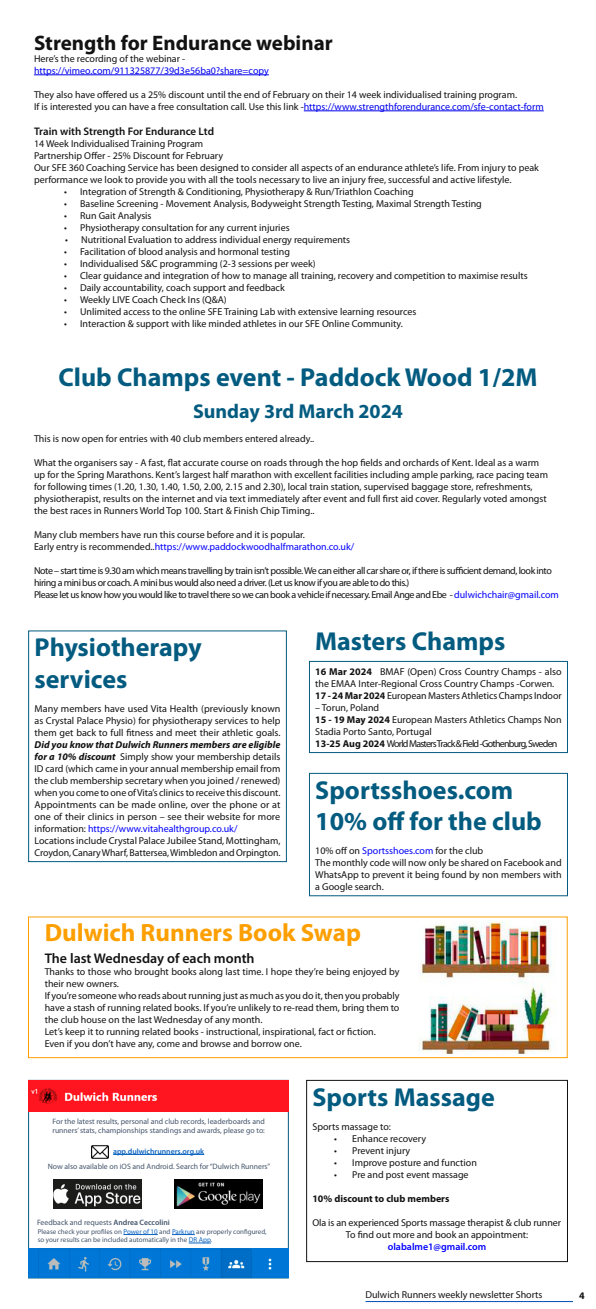
<style>
.page{position:relative;width:596px;height:1309px;background:#fff}
.page>*{position:absolute;margin:0;border:0;box-sizing:border-box;transform-origin:0 0}
.Heading_1_blue{font:700 26px/31.2px "Myriad Pro";color:#035b80}
.Blue_date{font:700 25px "Myriad Pro";color:#fd9f00}
.t1{font:700 21px "Myriad Pro";color:#121212}
.Heading_1_blue-2{font:700 20px "Myriad Pro";color:#035b80}
.Blue_date-2{font:600 14px "Myriad Pro";color:#121212}
.t2{font:600 11px "Myriad Pro";color:#121212}
.t3{font:10px/12px "Myriad Pro";color:#121212}
.t4{font:10px/12px "Myriad Pro";letter-spacing:-.045em;color:#121212}
.t5{font:10px "Myriad Pro";color:#0000fe}
.t6{font:10px "Myriad Pro";letter-spacing:-.08em;color:#121212}
.t7{font:10px "Myriad Pro";color:#00e}
.t8{font:700 10px "Myriad Pro";color:#121212}
.t9{font:600 10px "Myriad Pro";color:#0000fe}
.t10{font:7.8px/9.4px "Myriad Pro";color:#42536a}
.t11{font:600 7.8px "Myriad Pro";color:#0a62c0}
.t12{font:7px/8.4px "Myriad Pro";color:#42536a}
.s1{color:#00e}
.s2{color:#121212}
.s3{color:#0000fe}
.s4{font-weight:700;font-style:italic}
.s5{font-weight:700}
.s6{font-weight:600}
.s7{color:#0a62c0}
</style>
<div class="page">
<hr style="left:365px;top:1301px;width:207px;height:1px;background:#0050b3">
<div style="left:309px;top:661px;width:258px;height:91px;border:1px solid #035b80"></div>
<div style="left:309px;top:773px;width:258px;height:122px;border:1px solid #035b80"></div>
<div style="left:306px;top:1080px;width:261px;height:181px;border:1px solid #121212"></div>
<img style="left:419px;top:920px;width:136px;height:133px">
<hr style="left:113px;top:1154px;width:91px;height:1px;background:#0a62c0">
<hr style="left:123px;top:1234px;width:35px;height:1px;background:#0a62c0">
<svg style="left:172px;top:1234px;width:23px;height:1px"></svg>
<svg style="left:189px;top:1242px;width:22px;height:1px"></svg>
<img style="left:91px;top:1145px;width:17px;height:14px">
<img style="left:53px;top:1179px;width:88px;height:29px">
<img style="left:174px;top:1179px;width:88px;height:29px">
<img style="left:29px;top:1247px;width:259px;height:30px">
<img style="left:28px;top:1080px;width:260px;height:31px">
<hr style="left:34px;top:75px;width:235px;height:1px;background:#00e">
<hr style="left:303px;top:111px;width:240px;height:1px;background:#00e">
<p class="t1" style="left:34px;top:29px;width:300px">Strength for Endurance webinar</p>
<p class="t3" style="left:34px;top:52px;width:153px">Here’s the recording of the webinar -</p>
<p class="t7" style="left:34px;top:64px;width:236px">https://vimeo.com/911325877/39d3e56ba0?share=copy</p>
<p class="t3" style="left:34px;top:88px;width:484px">They also have offered us a 25% discount until the end of February on their 14 week individualised training program.</p>
<p class="t3" style="left:34px;top:100px;width:511px">If is interested you can have a free consultation call. Use this link -<span class="s1">https://www.strengthforendurance.com/sfe-contact-form</span></p>
<p class="t2" style="left:34px;top:124px;width:181px">Train with Strength For Endurance Ltd</p>
<p class="t3" style="left:34px;top:137px;width:170px">14 Week Individualised Training Program</p>
<p class="t3" style="left:34px;top:149px;width:190px">Partnership Offer - 25% Discount for February</p>
<p class="t3" style="left:34px;top:161px;width:506px">Our SFE 360 Coaching Service has been designed to consider all aspects of an endurance athlete’s life. From injury to peak performance we look to provide you with all the tools necessary to live an injury free, successful and active lifestyle.</p>
<p class="t3" style="left:64px;top:185px;width:351px">• Integration of Strength &amp; Conditioning, Physiotherapy &amp; Run/Triathlon Coaching</p>
<p class="t3" style="left:64px;top:197px;width:419px">• Baseline Screening - Movement Analysis, Bodyweight Strength Testing, Maximal Strength Testing</p>
<p class="t3" style="left:64px;top:209px;width:89px">• Run Gait Analysis</p>
<p class="t3" style="left:64px;top:221px;width:227px">• Physiotherapy consultation for any current injuries</p>
<p class="t3" style="left:65px;top:233px;width:286px">• Nutritional Evaluation to address individual energy requirements</p>
<p class="t3" style="left:64px;top:245px;width:227px">• Facilitation of blood analysis and hormonal testing</p>
<p class="t3" style="left:64px;top:257px;width:253px">• Individualised S&amp;C programming (2-3 sessions per week)</p>
<p class="t3" style="left:64px;top:269px;width:465px">• Clear guidance and integration of how to manage all training, recovery and competition to maximise results</p>
<p class="t3" style="left:64px;top:281px;width:222px">• Daily accountability, coach support and feedback</p>
<p class="t3" style="left:64px;top:293px;width:164px">• Weekly LIVE Coach Check Ins (Q&amp;A)</p>
<p class="t3" style="left:64px;top:305px;width:353px">• Unlimited access to the online SFE Training Lab with extensive learning resources</p>
<p class="t3" style="left:64px;top:317px;width:340px">• Interaction &amp; support with like minded athletes in our SFE Online Community.</p>
<p class="Heading_1_blue" style="left:58px;top:361px;width:480px">Club Champs event - Paddock Wood 1/2M</p>
<p class="Heading_1_blue-2" style="left:193px;top:398px;width:211px">Sunday 3rd March 2024</p>
<p class="t3" style="left:34px;top:432px;width:281px">This is now open for entries with 40 club members entered already..</p>
<p class="t3" style="left:34px;top:456px;width:515px">What the organisers say - A fast, flat accurate course on roads through the hop fields and orchards of Kent. Ideal as a warm up for the Spring Marathons. Kent’s largest half marathon with excellent facilities including ample parking, race pacing team for following times (1.20, 1.30, 1.40, 1.50, 2.00, 2.15 and 2.30), local train station, supervised baggage store, refreshments, physiotherapist, results on the internet and via text immediately after event and full first aid cover. Regularly voted amongst the best races in Runners World Top 100. Start &amp; Finish Chip Timing..</p>
<p class="t3" style="left:34px;top:528px;width:272px">Many club members have run this course before and it is popular.</p>
<p class="t5" style="left:34px;top:540px;width:321px"><span class="s2">Early entry is recommended..</span>https://www.paddockwoodhalfmarathon.co.uk/</p>
<p class="t4" style="left:34px;top:564px;width:519px">Note – start time is 9.30 am which means travelling by train isn’t possible. We can either all car share or, if there is sufficient demand, look into hiring a mini bus or coach. A mini bus would also need a driver. (Let us know if you are able to do this.)</p>
<p class="t4" style="left:34px;top:588px;width:526px">Please let us know how you would like to travel there so we can book a vehicle if necessary. Email Ange and Ebe - <span class="s3">dulwichchair@gmail.com</span></p>
<p class="Heading_1_blue" style="left:35px;top:631px;width:169px">Physiotherapy services</p>
<p class="t3" style="left:35px;top:702px;width:247px;text-align:justify">Many members have used Vita Health (previously known as Crystal Palace Physio) for physiotherapy services to help them get back to full fitness and meet their athletic goals.<br><span class="s4">Did you know that Dulwich Runners members are eligible for a 10% discount</span> Simply show your membership details ID card (which came in your annual membership email from the club membership secretary when you joined / renewed) when you come to one of Vita’s clinics to receive this discount.<br>Appointments can be made online, over the phone or at one of their clinics in person – see their website for more information: <span class="s3">https://www.vitahealthgroup.co.uk/</span></p>
<p class="t3" style="left:35px;top:834px;width:247px">Locations include Crystal Palace Jubilee Stand, Mottingham,<br>Croydon, Canary Wharf, Battersea, Wimbledon and Orpington.</p>
<p class="Heading_1_blue" style="left:315px;top:625px;width:192px">Masters Champs</p>
<p class="t3" style="left:315px;top:665px;width:248px"><span class="s5">16 Mar 2024</span> BMAF (Open) Cross Country Champs - also the EMAA Inter-Regional Cross Country Champs -Corwen.</p>
<p class="t3" style="left:315px;top:689px;width:248px"><span class="s5">17 - 24 Mar 2024</span> European Masters Athletics Champs Indoor</p>
<p class="t3" style="left:315px;top:701px;width:65px">– Torun, Poland</p>
<p class="t3" style="left:315px;top:713px;width:248px"><span class="s5">15 - 19 May 2024</span> European Masters Athletics Champs Non<br>Stadia Porto Santo, Portugal</p>
<p class="t6" style="left:315px;top:737px;width:243px"><span class="s5">13-25 Aug 2024</span> World Masters Track &amp; Field -Gothenburg,Sweden</p>
<p class="Heading_1_blue" style="left:315px;top:773px;width:228px">Sportsshoes.com<br>10% off for the club</p>
<p class="t3" style="left:315px;top:844px;width:169px">10% off on <span class="s3">Sportsshoes.com</span> for the club</p>
<p class="t3" style="left:315px;top:856px;width:248px;text-align:justify">The monthly code will now only be shared on Facebook and WhatsApp to prevent it being found by non members with a Google search.</p>
<p class="Blue_date" style="left:45px;top:916px;width:317px">Dulwich Runners Book Swap</p>
<p class="Blue_date-2" style="left:45px;top:948px;width:211px">The last Wednesday of each month</p>
<p class="t3" style="left:45px;top:964px;width:356px">Thanks to those who brought books along last time. I hope they’re being enjoyed by their new owners.</p>
<p class="t3" style="left:45px;top:988px;width:356px;text-align:justify">If you’re someone who reads about running just as much as you do it, then you probably have a stash of running related books. If you’re unlikely to re-read them, bring them to the club house on the last Wednesday of any month.</p>
<p class="t3" style="left:45px;top:1024px;width:332px">Let’s keep it to running related books - instructional, inspirational, fact or fiction.</p>
<p class="t3" style="left:45px;top:1036px;width:258px">Even if you don’t have any, come and browse and borrow one.</p>
<p class="t10" style="left:52px;top:1116px;width:214px">For the latest results, personal and club records, leaderboards and runners’ stats, championships standings and awards, please go to:</p>
<p class="t11" style="left:113px;top:1145px;width:93px">app.dulwichrunners.org.uk</p>
<p class="t10" style="left:48px;top:1161px;width:224px">Now also available on iOS and Android. Search for “Dulwich Runners”</p>
<p class="t10" style="left:37px;top:1217px;width:134px">Feedback and requests <span class="s6">Andrea Ceccolini</span></p>
<p class="t12" style="left:38px;top:1226px;width:230px">Please check your profiles on <span class="s7">Power of 10</span> and <span class="s7">Parkrun</span> are properly configured, so your results can be included automatically in the <span class="s7">DR App</span>.</p>
<p class="Heading_1_blue" style="left:312px;top:1080px;width:184px">Sports Massage</p>
<p class="t3" style="left:312px;top:1120px;width:80px">Sports massage to:</p>
<p class="t3" style="left:334px;top:1132px;width:93px">• Enhance recovery</p>
<p class="t3" style="left:334px;top:1144px;width:78px">• Prevent injury</p>
<p class="t3" style="left:334px;top:1156px;width:144px">• Improve posture and function</p>
<p class="t3" style="left:334px;top:1168px;width:136px">• Pre and post event massage</p>
<p class="t8" style="left:312px;top:1191px;width:138px">10% discount to club members</p>
<p class="t3" style="left:312px;top:1216px;width:250px">Ola is an experienced Sports massage therapist &amp; club runner</p>
<p class="t3" style="left:345px;top:1228px;width:184px">To find out more and book an appointment:</p>
<p class="t9" style="left:387px;top:1239px;width:100px">olabalme1@gmail.com</p>
<p class="t3" style="left:365px;top:1288px;width:178px">Dulwich Runners weekly newsletter Shorts</p>
<p class="t8" style="left:578px;top:1289px;width:7px">4</p>
</div>
